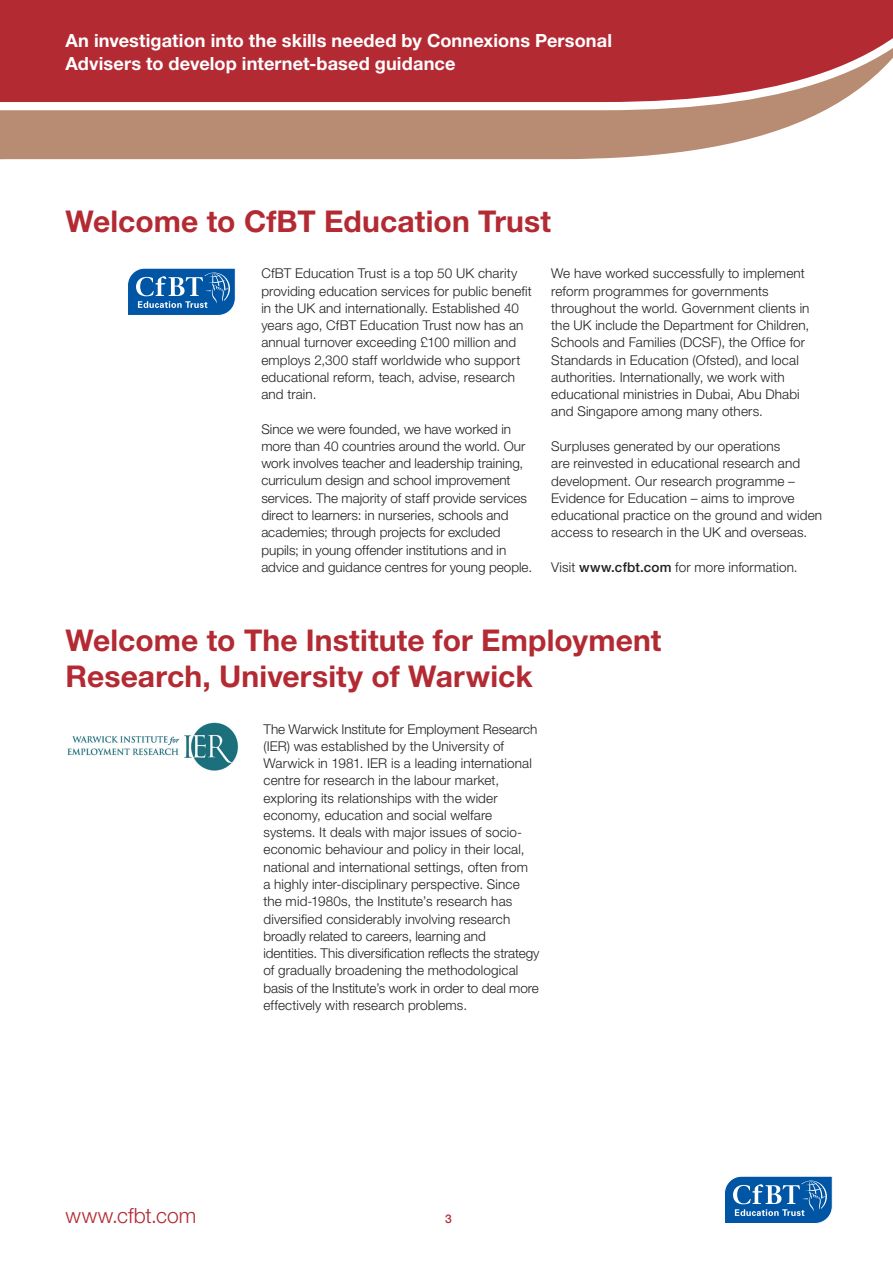
<style>
.page{position:relative;width:893px;height:1263px;background:#fff}
.page>*{position:absolute;margin:0;border:0;box-sizing:border-box;transform-origin:0 0}
.t1{font:700 30px/36px "Helvetica Neue LT";letter-spacing:.005em;color:#b32a33}
.t2{font:300 21px "Helvetica Neue LT";color:#b32a33}
.t3{font:700 18.15px/22.6px "Helvetica Neue LT";letter-spacing:.005em;color:#fff}
.t4{font:300 13.5px/17.2px "Helvetica Neue LT";letter-spacing:.01em;color:#231f20}
.t5{font:500 12px "Helvetica Neue LT";color:#b32a33}
.s1{font-weight:500}
</style>
<div class="page">
<svg style="left:3px;top:114px;width:814px;height:45px;background:#be957f"></svg>
<svg style="left:3px;top:0;width:889px;height:114px;background:#ba4349"></svg>
<svg style="left:724px;top:1176px;width:108px;height:48px;background:#3779b8"></svg>
<svg style="left:127px;top:268px;width:109px;height:48px;background:#397ab8"></svg>
<img style="left:67px;top:722px;width:172px;height:49px">
<svg style="left:0;top:0;width:3px;height:159px"></svg>
<h3 class="t3" style="left:66px;top:29px;width:547px">An investigation into the skills needed by Connexions Personal<br>Advisers to develop internet-based guidance</h3>
<h1 class="t1" style="left:66px;top:202px;width:487px">Welcome to CfBT Education Trust</h1>
<p class="t4" style="left:261px;top:264px;width:272px">CfBT Education Trust is a top 50 UK charity providing education services for public benefit in the UK and internationally. Established 40 years ago, CfBT Education Trust now has an annual turnover exceeding £100 million and employs 2,300 staff worldwide who support educational reform, teach, advise, research and train.</p>
<p class="t4" style="left:261px;top:420px;width:272px">Since we were founded, we have worked in more than 40 countries around the world. Our work involves teacher and leadership training, curriculum design and school improvement services. The majority of staff provide services direct to learners: in nurseries, schools and academies; through projects for excluded pupils; in young offender institutions and in advice and guidance centres for young people.</p>
<p class="t4" style="left:551px;top:264px;width:260px">We have worked successfully to implement reform programmes for governments throughout the world. Government clients in the UK include the Department for Children, Schools and Families (DCSF), the Office for Standards in Education (Ofsted), and local authorities. Internationally, we work with educational ministries in Dubai, Abu Dhabi and Singapore among many others.</p>
<p class="t4" style="left:551px;top:437px;width:272px">Surpluses generated by our operations<br>are reinvested in educational research and development. Our research programme – Evidence for Education – aims to improve educational practice on the ground and widen access to research in the UK and overseas.</p>
<p class="t4" style="left:551px;top:558px;width:248px">Visit <span class="s1">www.cfbt.com</span> for more information.</p>
<h1 class="t1" style="left:66px;top:621px;width:597px">Welcome to The Institute for Employment<br>Research, University of Warwick</h1>
<p class="t4" style="left:263px;top:719px;width:277px">The Warwick Institute for Employment Research (IER) was established by the University of Warwick in 1981. IER is a leading international centre for research in the labour market, exploring its relationships with the wider economy, education and social welfare systems. It deals with major issues of socio&shy;economic behaviour and policy in their local, national and international settings, often from<br>a highly inter-disciplinary perspective. Since the mid-1980s, the Institute’s research has diversified considerably involving research broadly related to careers, learning and identities. This diversification reflects the strategy of gradually broadening the methodological basis of the Institute’s work in order to deal more effectively with research problems.</p>
<h2 class="t2" style="left:66px;top:1202px;width:132px">www.cfbt.com</h2>
<p class="t5" style="left:445px;top:1210px;width:8px">3</p>
</div>
